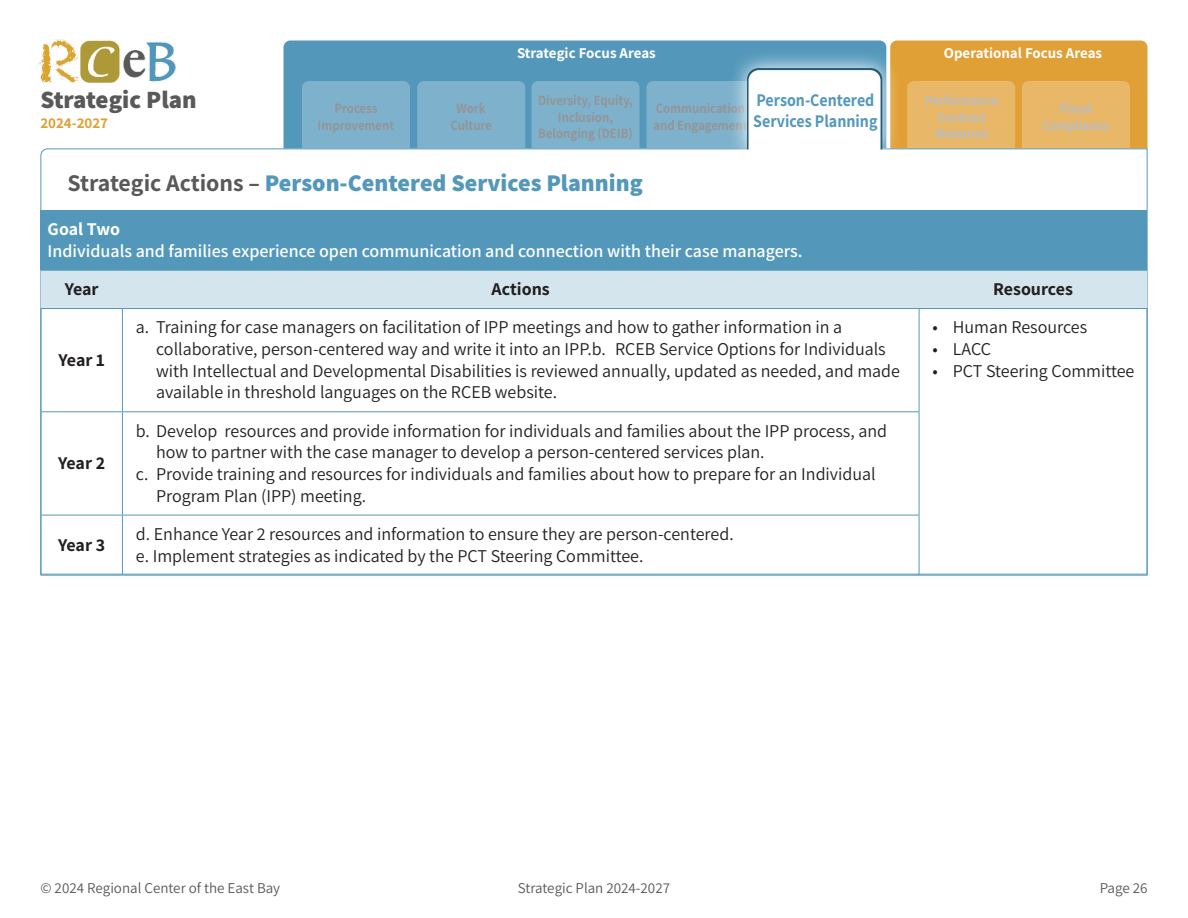
<style>
.page{position:relative;width:1188px;height:918px;background:#fff}
.page>*{position:absolute;margin:0;border:0;box-sizing:border-box;transform-origin:0 0}
.t1{font:800 24.9px "Assistant";color:#595959}
.t2{font:800 24px "Assistant";color:#5398bb}
.List{font:18px/21.6px "Assistant";color:#231f20}
.t3{font:600 18px "Assistant";color:#fff}
.t4{font:700 18px "Assistant";color:#231f20}
.t5{font:700 18px "Assistant";letter-spacing:-.005em;color:#fff}
.t6{font:700 17.85px/21.3px "Assistant";color:#5398bb;scale:.9 1}
.t7{font:15px "Assistant";color:#595959}
.t8{font:700 15px "Assistant";color:#fff}
.t9{font:700 15px "Assistant";color:#e0a036}
.t10{font:700 14.25px/16.5px "Assistant";color:#939598;text-align:center;scale:.9 1}
.t11{font:700 14.25px/16.5px "Assistant";color:#bcbdc0;scale:.9 1}
.s1{font-weight:700;color:#595959}
</style>
<div class="page">
<div style="left:284px;top:40px;width:602px;height:108px;background:#5398bb"></div>
<img style="left:38px;top:39px;width:138px;height:44px">
<svg style="left:890px;top:40px;width:258px;height:108px;background:#e4ad52"></svg>
<svg style="left:40px;top:148px;width:1108px;height:427px"></svg>
<div style="left:41px;top:210px;width:1106px;height:60px;background:#5398bb"></div>
<div style="left:41px;top:271px;width:1106px;height:37px;background:#d4e5ee"></div>
<hr style="left:40px;top:309px;width:1px;height:102px;background:#5398bb">
<hr style="left:40px;top:412px;width:1px;height:103px;background:#5398bb">
<hr style="left:40px;top:515px;width:1px;height:60px;background:#5398bb">
<hr style="left:122px;top:309px;width:1px;height:102px;background:#5398bb">
<hr style="left:919px;top:309px;width:1px;height:102px;background:#5398bb">
<hr style="left:1147px;top:309px;width:1px;height:103px;background:#5398bb">
<hr style="left:122px;top:412px;width:1px;height:103px;background:#5398bb">
<hr style="left:919px;top:412px;width:1px;height:103px;background:#5398bb">
<hr style="left:1147px;top:412px;width:1px;height:103px;background:#5398bb">
<hr style="left:122px;top:515px;width:1px;height:60px;background:#5398bb">
<hr style="left:919px;top:515px;width:1px;height:60px;background:#5398bb">
<hr style="left:1147px;top:515px;width:1px;height:60px;background:#5398bb">
<hr style="left:40px;top:411px;width:82px;height:1px;background:#5398bb">
<hr style="left:40px;top:515px;width:82px;height:1px;background:#5398bb">
<hr style="left:40px;top:575px;width:82px;height:1px;background:#5398bb">
<hr style="left:122px;top:411px;width:797px;height:1px;background:#5398bb">
<hr style="left:122px;top:515px;width:797px;height:1px;background:#5398bb">
<hr style="left:122px;top:575px;width:797px;height:1px;background:#5398bb">
<hr style="left:919px;top:575px;width:228px;height:1px;background:#5398bb">
<hr style="left:41px;top:270px;width:81px;height:1px;background:#5398bb">
<hr style="left:122px;top:270px;width:797px;height:1px;background:#5398bb">
<hr style="left:919px;top:270px;width:228px;height:1px;background:#5398bb">
<hr style="left:40px;top:308px;width:82px;height:1px;background:#5398bb">
<hr style="left:122px;top:308px;width:797px;height:1px;background:#5398bb">
<hr style="left:919px;top:308px;width:228px;height:1px;background:#5398bb">
<svg style="left:729px;top:50px;width:172px;height:118px"></svg>
<div style="left:532px;top:81px;width:108px;height:67px;background:#7eb2cc"></div>
<div style="left:302px;top:81px;width:108px;height:68px;background:#7eb2cc"></div>
<div style="left:417px;top:81px;width:108px;height:67px;background:#7eb2cc"></div>
<svg style="left:646px;top:67px;width:237px;height:84px"></svg>
<h1 class="t1" style="left:40px;top:83px;width:158px">Strategic Plan</h1>
<p class="t9" style="left:40px;top:112px;width:69px">2024-2027</p>
<p class="t8" style="left:517px;top:43px;width:140px">Strategic Focus Areas</p>
<p class="t8" style="left:944px;top:43px;width:160px">Operational Focus Areas</p>
<p class="t10" style="left:318px;top:100px;width:87px">Process<br>Improvement</p>
<p class="t10" style="left:450px;top:100px;width:48px">Work<br>Culture</p>
<p class="t6" style="left:753px;top:88px;width:140px">Person-Centered<br>Services Planning</p>
<p class="t11" style="left:926px;top:91px;width:82px">Performance</p>
<p class="t10" style="left:538px;top:91px;width:107px">Diversity, Equity,<br>Inclusion,<br>Belonging (DEIB)</p>
<p class="t10" style="left:653px;top:100px;width:106px;text-align:left">Communication and Engagement</p>
<p class="t11" style="left:935px;top:108px;width:60px">Contract<br>Measures</p>
<p class="t11" style="left:1060px;top:100px;width:37px">Fiscal</p>
<p class="t11" style="left:1043px;top:116px;width:75px">Compliance</p>
<p class="t2" style="left:68px;top:166px;width:577px"><span class="s1">Strategic Actions –</span> Person-Centered Services Planning</p>
<p class="t5" style="left:48px;top:217px;width:74px">Goal Two</p>
<p class="t3" style="left:48px;top:238px;width:757px">Individuals and families experience open communication and connection with their case managers.</p>
<p class="t4" style="left:65px;top:277px;width:35px">Year</p>
<p class="t4" style="left:492px;top:277px;width:60px">Actions</p>
<p class="t4" style="left:993px;top:277px;width:81px">Resources</p>
<p class="t4" style="left:59px;top:347px;width:48px">Year 1</p>
<p class="t4" style="left:58px;top:451px;width:48px">Year 2</p>
<p class="t4" style="left:58px;top:532px;width:48px">Year 3</p>
<p class="List" style="left:156px;top:316px;width:745px;text-indent:-20px">a. Training for case managers on facilitation of IPP meetings and how to gather information in a collaborative, person-centered way and write it into an IPP.b. RCEB Service Options for Individuals with Intellectual and Developmental Disabilities is reviewed annually, updated as needed, and made available in threshold languages on the RCEB website.</p>
<p class="List" style="left:933px;top:316px;width:156px">• Human Resources</p>
<p class="List" style="left:933px;top:337px;width:60px">• LACC</p>
<p class="List" style="left:933px;top:359px;width:203px">• PCT Steering Committee</p>
<p class="List" style="left:156px;top:419px;width:732px;text-indent:-20px">b. Develop resources and provide information for individuals and families about the IPP process, and how to partner with the case manager to develop a person-centered services plan.</p>
<p class="List" style="left:156px;top:462px;width:721px;text-indent:-20px">c. Provide training and resources for individuals and families about how to prepare for an Individual<br>Program Plan (IPP) meeting.</p>
<p class="List" style="left:136px;top:522px;width:599px">d. Enhance Year 2 resources and information to ensure they are person-centered.</p>
<p class="List" style="left:136px;top:544px;width:509px">e. Implement strategies as indicated by the PCT Steering Committee.</p>
<p class="t7" style="left:40px;top:877px;width:241px">© 2024 Regional Center of the East Bay</p>
<p class="t7" style="left:518px;top:877px;width:154px">Strategic Plan 2024-2027</p>
<p class="t7" style="left:1100px;top:877px;width:49px">Page 26</p>
</div>
